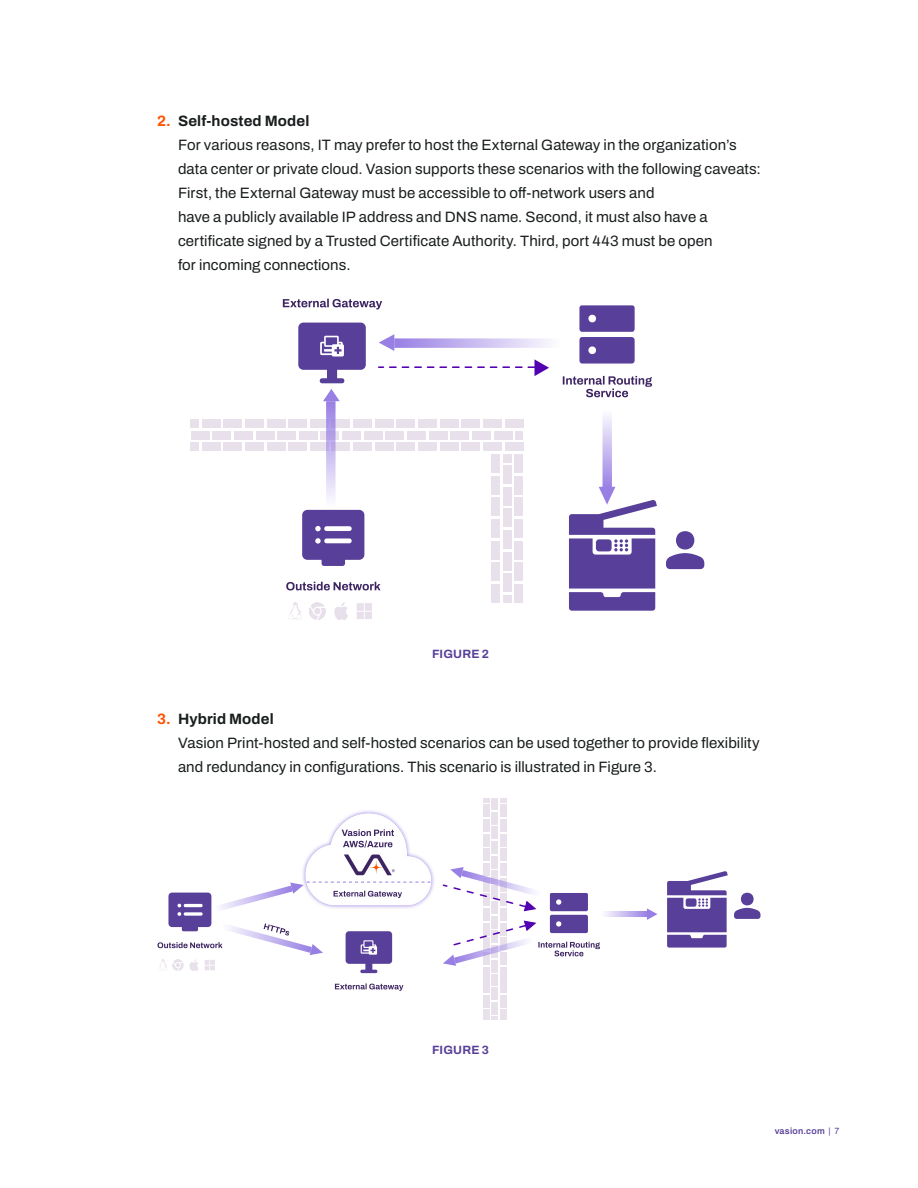
<style>
.page{position:relative;width:918px;height:1188px;background:#fff}
.page>*{position:absolute;margin:0;border:0;box-sizing:border-box;transform-origin:0 0}
.t1{font:15px/24px "Archivo";letter-spacing:.005em;color:#191d1e}
.t2{font:700 12px "Archivo";letter-spacing:.02em;color:#583f99}
.t3{font:600 9px "Archivo";letter-spacing:.025em;color:#583f99}
.s1{font-weight:700;color:#ff5100}
.s2{font-weight:700}
.s3{font-weight:400}
</style>
<div class="page">
<div style="left:505px;top:442px;width:18px;height:9px;background:#e8e0eb"></div>
<div style="left:483px;top:442px;width:19px;height:9px;background:#e8e0eb"></div>
<div style="left:461px;top:442px;width:19px;height:9px;background:#e8e0eb"></div>
<div style="left:440px;top:442px;width:18px;height:9px;background:#e8e0eb"></div>
<div style="left:418px;top:442px;width:19px;height:9px;background:#e8e0eb"></div>
<div style="left:397px;top:442px;width:18px;height:9px;background:#e8e0eb"></div>
<div style="left:375px;top:442px;width:19px;height:9px;background:#e8e0eb"></div>
<div style="left:353px;top:442px;width:19px;height:9px;background:#e8e0eb"></div>
<div style="left:332px;top:442px;width:18px;height:9px;background:#e8e0eb"></div>
<div style="left:310px;top:442px;width:19px;height:9px;background:#e8e0eb"></div>
<div style="left:288px;top:442px;width:19px;height:9px;background:#e8e0eb"></div>
<div style="left:267px;top:442px;width:18px;height:9px;background:#e8e0eb"></div>
<div style="left:245px;top:442px;width:19px;height:9px;background:#e8e0eb"></div>
<div style="left:223px;top:442px;width:19px;height:9px;background:#e8e0eb"></div>
<div style="left:202px;top:442px;width:18px;height:9px;background:#e8e0eb"></div>
<div style="left:191px;top:442px;width:8px;height:9px;background:#e8e0eb"></div>
<div style="left:505px;top:419px;width:18px;height:9px;background:#e8e0eb"></div>
<div style="left:483px;top:419px;width:19px;height:9px;background:#e8e0eb"></div>
<div style="left:461px;top:419px;width:19px;height:9px;background:#e8e0eb"></div>
<div style="left:440px;top:419px;width:18px;height:9px;background:#e8e0eb"></div>
<div style="left:418px;top:419px;width:19px;height:9px;background:#e8e0eb"></div>
<div style="left:397px;top:419px;width:18px;height:9px;background:#e8e0eb"></div>
<div style="left:375px;top:419px;width:19px;height:9px;background:#e8e0eb"></div>
<div style="left:353px;top:419px;width:19px;height:9px;background:#e8e0eb"></div>
<div style="left:332px;top:419px;width:18px;height:9px;background:#e8e0eb"></div>
<div style="left:310px;top:419px;width:19px;height:9px;background:#e8e0eb"></div>
<div style="left:288px;top:419px;width:19px;height:9px;background:#e8e0eb"></div>
<div style="left:267px;top:419px;width:18px;height:9px;background:#e8e0eb"></div>
<div style="left:245px;top:419px;width:19px;height:9px;background:#e8e0eb"></div>
<div style="left:223px;top:419px;width:19px;height:9px;background:#e8e0eb"></div>
<div style="left:202px;top:419px;width:18px;height:9px;background:#e8e0eb"></div>
<div style="left:191px;top:419px;width:8px;height:9px;background:#e8e0eb"></div>
<div style="left:515px;top:431px;width:8px;height:8px;background:#e8e0eb"></div>
<div style="left:494px;top:431px;width:18px;height:8px;background:#e8e0eb"></div>
<div style="left:472px;top:431px;width:19px;height:8px;background:#e8e0eb"></div>
<div style="left:450px;top:431px;width:19px;height:8px;background:#e8e0eb"></div>
<div style="left:429px;top:431px;width:19px;height:8px;background:#e8e0eb"></div>
<div style="left:407px;top:431px;width:19px;height:8px;background:#e8e0eb"></div>
<div style="left:386px;top:431px;width:18px;height:8px;background:#e8e0eb"></div>
<div style="left:364px;top:431px;width:19px;height:8px;background:#e8e0eb"></div>
<div style="left:342px;top:431px;width:19px;height:8px;background:#e8e0eb"></div>
<div style="left:321px;top:431px;width:18px;height:8px;background:#e8e0eb"></div>
<div style="left:299px;top:431px;width:19px;height:8px;background:#e8e0eb"></div>
<div style="left:277px;top:431px;width:19px;height:8px;background:#e8e0eb"></div>
<div style="left:256px;top:431px;width:18px;height:8px;background:#e8e0eb"></div>
<div style="left:234px;top:431px;width:19px;height:8px;background:#e8e0eb"></div>
<div style="left:212px;top:431px;width:19px;height:8px;background:#e8e0eb"></div>
<div style="left:191px;top:431px;width:18px;height:8px;background:#e8e0eb"></div>
<div style="left:515px;top:454px;width:8px;height:19px;background:#e8e0eb"></div>
<div style="left:515px;top:476px;width:8px;height:19px;background:#e8e0eb"></div>
<div style="left:515px;top:498px;width:8px;height:18px;background:#e8e0eb"></div>
<div style="left:515px;top:519px;width:8px;height:19px;background:#e8e0eb"></div>
<div style="left:515px;top:541px;width:8px;height:19px;background:#e8e0eb"></div>
<div style="left:515px;top:563px;width:8px;height:18px;background:#e8e0eb"></div>
<div style="left:515px;top:584px;width:8px;height:19px;background:#e8e0eb"></div>
<div style="left:491px;top:454px;width:9px;height:19px;background:#e8e0eb"></div>
<div style="left:491px;top:476px;width:9px;height:19px;background:#e8e0eb"></div>
<div style="left:491px;top:498px;width:9px;height:18px;background:#e8e0eb"></div>
<div style="left:491px;top:519px;width:9px;height:19px;background:#e8e0eb"></div>
<div style="left:491px;top:541px;width:9px;height:19px;background:#e8e0eb"></div>
<div style="left:491px;top:563px;width:9px;height:18px;background:#e8e0eb"></div>
<div style="left:491px;top:584px;width:9px;height:19px;background:#e8e0eb"></div>
<div style="left:503px;top:454px;width:9px;height:8px;background:#e8e0eb"></div>
<div style="left:503px;top:465px;width:9px;height:19px;background:#e8e0eb"></div>
<div style="left:503px;top:487px;width:9px;height:19px;background:#e8e0eb"></div>
<div style="left:503px;top:509px;width:9px;height:18px;background:#e8e0eb"></div>
<div style="left:503px;top:530px;width:9px;height:19px;background:#e8e0eb"></div>
<div style="left:503px;top:552px;width:9px;height:19px;background:#e8e0eb"></div>
<div style="left:503px;top:574px;width:9px;height:18px;background:#e8e0eb"></div>
<div style="left:503px;top:595px;width:9px;height:8px;background:#e8e0eb"></div>
<svg style="left:379px;top:334px;width:15px;height:17px"></svg>
<svg style="left:394px;top:338px;width:155px;height:10px;background:#cabdf0"></svg>
<svg style="left:379px;top:359px;width:170px;height:17px"></svg>
<svg style="left:666px;top:531px;width:38px;height:38px"></svg>
<svg style="left:302px;top:510px;width:62px;height:56px;background:#735ea9"></svg>
<svg style="left:286px;top:582px;width:95px;height:8px"></svg>
<svg style="left:569px;top:487px;width:88px;height:124px"></svg>
<svg style="left:603px;top:415px;width:9px;height:73px"></svg>
<svg style="left:579px;top:305px;width:56px;height:59px;background:#705ba8"></svg>
<svg style="left:563px;top:376px;width:89px;height:21px"></svg>
<svg style="left:283px;top:299px;width:99px;height:10px"></svg>
<svg style="left:298px;top:323px;width:68px;height:60px"></svg>
<svg style="left:323px;top:389px;width:17px;height:12px"></svg>
<svg style="left:326px;top:401px;width:10px;height:99px"></svg>
<img style="left:288px;top:603px;width:84px;height:17px">
<img style="left:302px;top:810px;width:132px;height:83px">
<svg style="left:484px;top:798px;width:6px;height:4px"></svg>
<div style="left:484px;top:804px;width:6px;height:13px;background:#e8e0eb"></div>
<svg style="left:500px;top:798px;width:6px;height:4px"></svg>
<div style="left:492px;top:798px;width:6px;height:12px;background:#e8e0eb"></div>
<div style="left:484px;top:819px;width:6px;height:13px;background:#e8e0eb"></div>
<div style="left:484px;top:834px;width:6px;height:13px;background:#e8e0eb"></div>
<div style="left:500px;top:804px;width:6px;height:13px;background:#e8e0eb"></div>
<div style="left:500px;top:819px;width:6px;height:13px;background:#e8e0eb"></div>
<div style="left:500px;top:834px;width:6px;height:13px;background:#e8e0eb"></div>
<div style="left:492px;top:812px;width:6px;height:13px;background:#e8e0eb"></div>
<div style="left:492px;top:826px;width:6px;height:13px;background:#e8e0eb"></div>
<div style="left:484px;top:848px;width:6px;height:13px;background:#e8e0eb"></div>
<div style="left:492px;top:841px;width:6px;height:13px;background:#e8e0eb"></div>
<div style="left:484px;top:863px;width:6px;height:13px;background:#e8e0eb"></div>
<div style="left:500px;top:848px;width:6px;height:13px;background:#e8e0eb"></div>
<div style="left:500px;top:863px;width:6px;height:13px;background:#e8e0eb"></div>
<div style="left:492px;top:856px;width:6px;height:13px;background:#e8e0eb"></div>
<div style="left:484px;top:967px;width:6px;height:13px;background:#e8e0eb"></div>
<div style="left:500px;top:967px;width:6px;height:13px;background:#e8e0eb"></div>
<div style="left:492px;top:960px;width:6px;height:13px;background:#e8e0eb"></div>
<div style="left:484px;top:980px;width:6px;height:13px;background:#e8e0eb"></div>
<div style="left:484px;top:995px;width:6px;height:12px;background:#e8e0eb"></div>
<svg style="left:492px;top:974px;width:6px;height:11px"></svg>
<div style="left:500px;top:980px;width:6px;height:13px;background:#e8e0eb"></div>
<div style="left:492px;top:987px;width:6px;height:13px;background:#e8e0eb"></div>
<div style="left:484px;top:1009px;width:6px;height:11px;background:#e8e0eb"></div>
<div style="left:500px;top:995px;width:6px;height:12px;background:#e8e0eb"></div>
<div style="left:500px;top:1009px;width:6px;height:11px;background:#e8e0eb"></div>
<div style="left:492px;top:1002px;width:6px;height:13px;background:#e8e0eb"></div>
<svg style="left:492px;top:1017px;width:6px;height:3px"></svg>
<svg style="left:344px;top:855px;width:51px;height:20px"></svg>
<svg style="left:342px;top:829px;width:52px;height:19px"></svg>
<svg style="left:667px;top:871px;width:61px;height:77px"></svg>
<svg style="left:734px;top:893px;width:26px;height:26px"></svg>
<svg style="left:647px;top:908px;width:10px;height:12px"></svg>
<svg style="left:605px;top:911px;width:42px;height:6px"></svg>
<svg style="left:335px;top:983px;width:68px;height:8px"></svg>
<svg style="left:158px;top:881px;width:273px;height:92px"></svg>
<svg style="left:442px;top:866px;width:158px;height:102px"></svg>
<img style="left:159px;top:959px;width:55px;height:11px">
<p class="t1" style="left:178px;top:109px;width:585px;text-indent:-21px"><span class="s1">2.</span> <span class="s2">Self-hosted Model<br></span>For various reasons, IT may prefer to host the External Gateway in the organization’s data center or private cloud. Vasion supports these scenarios with the following caveats:<br>First, the External Gateway must be accessible to off-network users and<br>have a publicly available IP address and DNS name. Second, it must also have a certificate signed by a Trusted Certificate Authority. Third, port 443 must be open<br>for incoming connections.</p>
<p class="t2" style="left:432px;top:645px;width:59px">FIGURE 2</p>
<p class="t1" style="left:178px;top:707px;width:583px;text-indent:-21px"><span class="s1">3.</span> <span class="s2">Hybrid Model<br></span>Vasion Print-hosted and self-hosted scenarios can be used together to provide flexibility and redundancy in configurations. This scenario is illustrated in Figure 3.</p>
<p class="t2" style="left:432px;top:1041px;width:59px">FIGURE 3</p>
<p class="t3" style="left:775px;top:1124px;width:66px">vasion.com <span class="s3">| 7</span></p>
</div>
